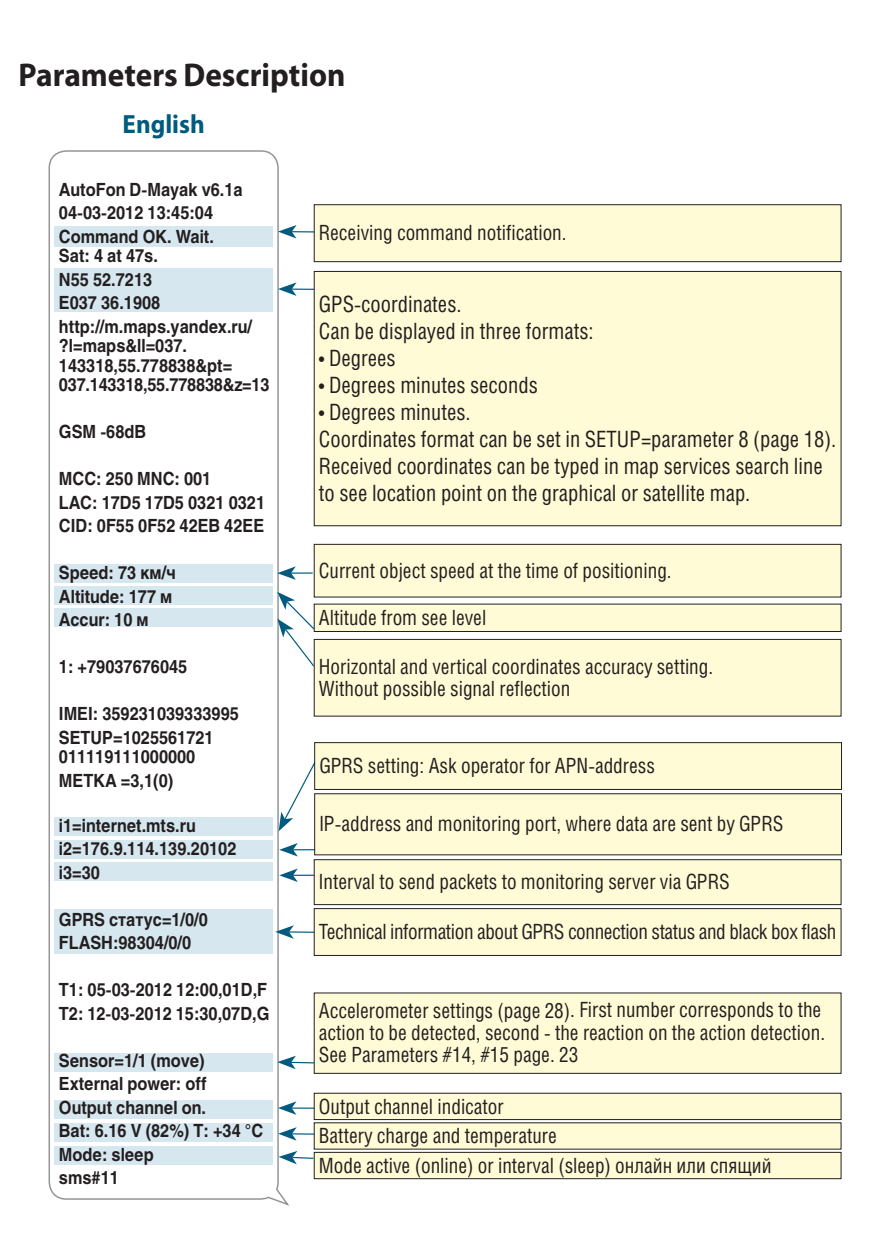
<style>
.page{position:relative;width:893px;height:1259px;background:#fff}
.page>*{position:absolute;margin:0;border:0;box-sizing:border-box;transform-origin:0 0}
.t1{font:700 33px "Myriad Pro";color:#231f20;scale:.95 1}
.t2{font:700 26.4px "Myriad Pro";color:#005b7f;scale:.95 1}
.t3{font:22.5px/27px "Helios Cond C";color:#231f20;scale:.95 1}
.t4{font:21px/29.7px "Helios Cond C";color:#231f20;scale:.95 1}
.t5{font:21px "Helios Cond C";letter-spacing:-.02em;color:#231f20;scale:.95 1}
.t6{font:700 18px/23.4px "Helios C";color:#231f20;scale:.9 1}
</style>
<div class="page">
<svg style="left:48px;top:150px;width:242px;height:1056px"></svg>
<svg style="left:278px;top:225px;width:36px;height:13px"></svg>
<hr style="left:292px;top:288px;width:28px;height:2px;background:#005b7f">
<svg style="left:278px;top:282px;width:19px;height:14px"></svg>
<hr style="left:291px;top:1061px;width:28px;height:2px;background:#005b7f">
<svg style="left:277px;top:1055px;width:19px;height:14px"></svg>
<svg style="left:278px;top:1101px;width:36px;height:13px"></svg>
<svg style="left:278px;top:1127px;width:36px;height:13px"></svg>
<hr style="left:292px;top:1156px;width:21px;height:3px;background:#005b7f">
<svg style="left:279px;top:1151px;width:18px;height:13px"></svg>
<div style="left:314px;top:1093px;width:527px;height:26px;background:#fffbd6"></div>
<div style="left:314px;top:1092px;width:527px;height:28px;border:1px solid #231f20"></div>
<div style="left:314px;top:1122px;width:527px;height:27px;background:#fffbd6"></div>
<div style="left:314px;top:1152px;width:527px;height:26px;background:#fffbd6"></div>
<div style="left:314px;top:1152px;width:527px;height:27px;border:1px solid #231f20"></div>
<div style="left:314px;top:205px;width:527px;height:57px;background:#fffbd6"></div>
<div style="left:314px;top:204px;width:527px;height:58px;border:1px solid #231f20"></div>
<div style="left:314px;top:544px;width:527px;height:53px;background:#fffbd6"></div>
<div style="left:314px;top:544px;width:527px;height:53px;border:1px solid #231f20"></div>
<div style="left:314px;top:639px;width:527px;height:77px;background:#fffbd6"></div>
<div style="left:314px;top:639px;width:527px;height:77px;border:1px solid #231f20"></div>
<div style="left:314px;top:993px;width:527px;height:80px;background:#fffbd6"></div>
<hr style="left:293px;top:874px;width:60px;height:2px;background:#005b7f">
<svg style="left:279px;top:868px;width:19px;height:14px"></svg>
<hr style="left:293px;top:849px;width:60px;height:1px;background:#005b7f">
<svg style="left:279px;top:843px;width:19px;height:13px"></svg>
<svg style="left:279px;top:753px;width:35px;height:78px"></svg>
<hr style="left:289px;top:931px;width:33px;height:2px;background:#005b7f">
<svg style="left:275px;top:925px;width:19px;height:13px"></svg>
<div style="left:54px;top:268px;width:219px;height:43px;background:#d6e7ef"></div>
<div style="left:54px;top:226px;width:219px;height:21px;background:#d6e7ef"></div>
<div style="left:54px;top:817px;width:219px;height:18px;background:#d6e7ef"></div>
<div style="left:54px;top:563px;width:219px;height:19px;background:#d6e7ef"></div>
<div style="left:54px;top:586px;width:219px;height:19px;background:#d6e7ef"></div>
<div style="left:54px;top:608px;width:219px;height:19px;background:#d6e7ef"></div>
<div style="left:54px;top:1053px;width:219px;height:19px;background:#d6e7ef"></div>
<div style="left:54px;top:1100px;width:219px;height:19px;background:#d6e7ef"></div>
<div style="left:54px;top:1123px;width:219px;height:18px;background:#d6e7ef"></div>
<div style="left:54px;top:1146px;width:219px;height:18px;background:#d6e7ef"></div>
<div style="left:54px;top:840px;width:219px;height:18px;background:#d6e7ef"></div>
<div style="left:54px;top:863px;width:219px;height:18px;background:#d6e7ef"></div>
<div style="left:54px;top:909px;width:219px;height:44px;background:#d6e7ef"></div>
<svg style="left:277px;top:592px;width:39px;height:76px"></svg>
<hr style="left:291px;top:572px;width:22px;height:2px;background:#005b7f">
<svg style="left:277px;top:566px;width:19px;height:14px"></svg>
<div style="left:314px;top:604px;width:527px;height:27px;background:#fffbd6"></div>
<div style="left:314px;top:603px;width:527px;height:29px;border:1px solid #231f20"></div>
<div style="left:314px;top:271px;width:527px;height:255px;background:#fffbd6"></div>
<div style="left:314px;top:271px;width:527px;height:255px;border:1px solid #231f20"></div>
<div style="left:315px;top:742px;width:526px;height:47px;background:#fffbd6"></div>
<div style="left:314px;top:742px;width:528px;height:48px;border:1px solid #231f20"></div>
<div style="left:315px;top:794px;width:526px;height:61px;background:#fffbd6"></div>
<div style="left:314px;top:793px;width:528px;height:62px;border:1px solid #231f20"></div>
<div style="left:314px;top:859px;width:527px;height:45px;background:#fffbd6"></div>
<div style="left:314px;top:859px;width:527px;height:46px;border:1px solid #231f20"></div>
<div style="left:314px;top:908px;width:527px;height:47px;background:#fffbd6"></div>
<div style="left:314px;top:908px;width:527px;height:48px;border:1px solid #231f20"></div>
<h1 class="t1" style="left:19px;top:53px;width:346px">Parameters Description</h1>
<h2 class="t2" style="left:123px;top:106px;width:88px">English</h2>
<p class="t6" style="left:59px;top:178px;width:206px">AutoFon D-Mayak v6.1a<br>04-03-2012 13:45:04<br>Command OK. Wait.</p>
<p class="t6" style="left:59px;top:244px;width:216px">Sat: 4 at 47s.<br>N55 52.7213<br>E037 36.1908 http://m.maps.yandex.ru/</p>
<p class="t6" style="left:59px;top:336px;width:236px;line-height:19.5px">?l=maps&amp;ll=037.<br>143318,55.778838&amp;pt=<br>037.143318,55.778838&amp;z=13</p>
<p class="t6" style="left:59px;top:420px;width:98px">GSM -68dB</p>
<p class="t6" style="left:59px;top:467px;width:231px">MCC: 250 MNC: 001<br>LAC: 17D5 17D5 0321 0321<br>CID: 0F55 0F52 42EB 42EE</p>
<p class="t6" style="left:59px;top:561px;width:131px">Speed: 73 км/ч<br>Altitude: 177 м<br>Accur: 10 м</p>
<p class="t6" style="left:59px;top:655px;width:144px">1: +79037676045</p>
<p class="t6" style="left:59px;top:702px;width:201px">IMEI: 359231039333995<br>SETUP=1025561721</p>
<p class="t6" style="left:59px;top:745px;width:153px">011119111000000<br>МЕТКА =3,1(0)</p>
<p class="t6" style="left:59px;top:813px;width:199px">i1=internet.mts.ru i2=176.9.114.139.20102 i3=30</p>
<p class="t6" style="left:59px;top:907px;width:167px">GPRS статус=1/0/0<br>FLASH:98304/0/0</p>
<p class="t6" style="left:59px;top:978px;width:236px">Т1: 05-03-2012 12:00,01D,F<br>T2: 12-03-2012 15:30,07D,G</p>
<p class="t6" style="left:59px;top:1048px;width:229px">Sensor=1/1 (move)<br>External power: off<br>Output channel on.<br>Bat: 6.16 V (82%) Т: +34 °С<br>Mode: sleep<br>sms#11</p>
<p class="t4" style="left:319px;top:217px;width:262px">Receiving command notification.</p>
<p class="t3" style="left:319px;top:290px;width:291px">GPS-coordinates.<br>Can be displayed in three formats:</p>
<p class="t3" style="left:319px;top:344px;width:82px">• Degrees</p>
<p class="t3" style="left:319px;top:371px;width:232px">• Degrees minutes seconds</p>
<p class="t3" style="left:319px;top:398px;width:546px">• Degrees minutes.<br>Coordinates format can be set in SETUP=parameter 8 (page 18).<br>Received coordinates can be typed in map services search line to see location point on the graphical or satellite map.</p>
<p class="t4" style="left:319px;top:555px;width:373px">Current object speed at the time of positioning.</p>
<p class="t4" style="left:319px;top:602px;width:178px">Altitude from see level</p>
<p class="t4" style="left:319px;top:654px;width:417px;line-height:22.5px">Horizontal and vertical coordinates accuracy setting.<br>Without possible signal reflection</p>
<p class="t4" style="left:319px;top:750px;width:355px">GPRS setting: Ask operator for APN-address</p>
<p class="t4" style="left:319px;top:808px;width:490px">IP-address and monitoring port, where data are sent by GPRS</p>
<p class="t4" style="left:319px;top:866px;width:434px">Interval to send packets to monitoring server via GPRS</p>
<p class="t5" style="left:319px;top:919px;width:546px">Technical information about GPRS connection status and black box flash</p>
<p class="t4" style="left:319px;top:998px;width:534px;line-height:22.2px">Accelerometer settings (page 28). First number corresponds to the action to be detected, second - the reaction on the action detection.<br>See Parameters #14, #15 page. 23</p>
<p class="t4" style="left:319px;top:1090px;width:478px">Output channel indicator<br>Battery charge and temperature<br>Mode active (online) or interval (sleep) онлайн или спящий</p>
</div>
